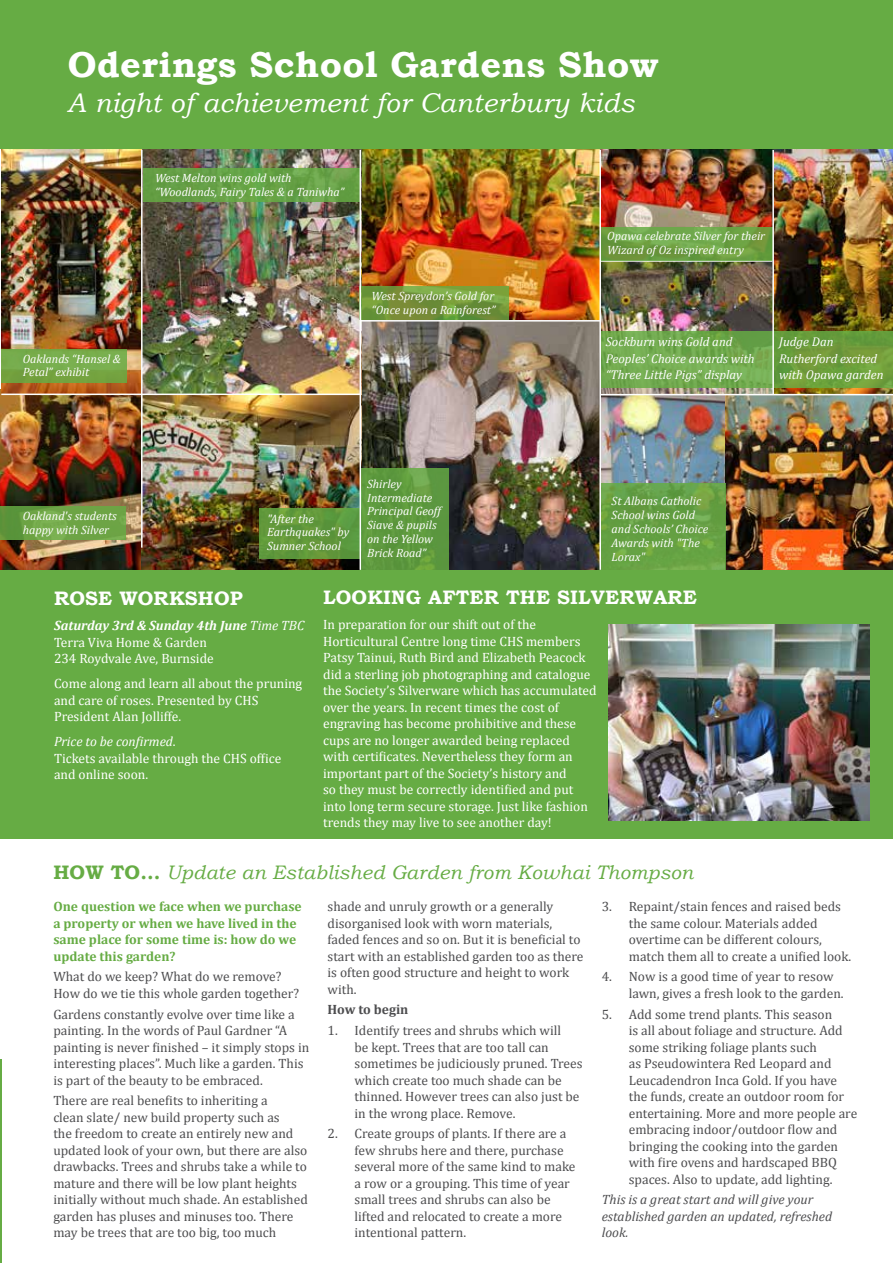
<style>
.page{position:relative;width:893px;height:1263px;background:#fff}
.page>*{position:absolute;margin:0;border:0;box-sizing:border-box;transform-origin:0 0}
.t1{font:700 36px "Bookman Old Style";letter-spacing:.01em;color:#fff}
.t2{font:italic 27px "Bookman Old Style";letter-spacing:.01em;color:#fff}
.t3{font:italic 19.5px "Bookman Old Style";letter-spacing:.01em;color:#66ac44}
.t4{font:700 19.5px "Bookman Old Style";letter-spacing:.01em;color:#fff}
.t5{font:13.5px/16.5px "Cambria";color:#4d4d4f}
.t6{font:13.5px/16.5px "Cambria";color:#fff}
.t7{font:700 13.5px/16.5px "Cambria";color:#66ac44}
.t8{font:italic 13.5px/16.5px "Cambria";color:#4d4d4f}
.t9{font:700 13.5px "Cambria";color:#4d4d4f}
.t10{font:italic 12.75px/16.5px "Cambria";color:#fff}
.t11{font:italic 12px/13.8px "Cambria";color:#fff}
.s1{font-weight:700;font-style:normal}
.s2{font-weight:700;font-style:italic}
.s3{font-style:italic}
</style>
<div class="page">
<div style="left:0;top:570px;width:893px;height:269px;background:#66ac44"></div>
<div style="left:0;top:0;width:893px;height:149px;background:#66ac44"></div>
<img style="left:0;top:389px;width:142px;height:181px">
<svg style="left:0;top:507px;width:126px;height:33px;background:#6ca345"></svg>
<img style="left:601px;top:395px;width:125px;height:88px">
<img style="left:601px;top:262px;width:171px;height:132px">
<img style="left:361px;top:150px;width:238px;height:170px">
<img style="left:774px;top:150px;width:119px;height:244px">
<img style="left:361px;top:322px;width:238px;height:248px">
<img style="left:142px;top:150px;width:218px;height:420px">
<img style="left:1px;top:150px;width:140px;height:244px">
<img style="left:726px;top:395px;width:167px;height:175px">
<img style="left:601px;top:150px;width:171px;height:110px">
<hr style="left:1px;top:394px;width:359px;height:1px;background:#fff">
<hr style="left:141px;top:150px;width:2px;height:398px;background:#fff">
<div style="left:259px;top:509px;width:101px;height:50px;background:#60993b"></div>
<svg style="left:361px;top:468px;width:88px;height:102px;background:#5e9a3f"></svg>
<svg style="left:601px;top:332px;width:292px;height:56px;background:#6fa447"></svg>
<svg style="left:601px;top:483px;width:125px;height:87px;background:#67a144"></svg>
<svg style="left:602px;top:227px;width:170px;height:34px;background:#6ea145"></svg>
<svg style="left:361px;top:287px;width:148px;height:33px;background:#72973b"></svg>
<div style="left:1px;top:349px;width:126px;height:33px;background:linear-gradient(to right,#75a847,#78ac4a)"></div>
<div style="left:143px;top:168px;width:217px;height:34px;background:linear-gradient(to right,#639f44,#69a549)"></div>
<img style="left:609px;top:624px;width:261px;height:196px">
<hr style="left:0;top:1059px;width:1px;height:204px;background:#66ac44">
<hr style="left:772px;top:150px;width:2px;height:245px;background:#fff">
<h1 class="t1" style="left:68px;top:39px;width:592px">Oderings School Gardens Show</h1>
<h2 class="t2" style="left:67px;top:84px;width:569px">A night of achievement for Canterbury kids</h2>
<p class="t11" style="left:155px;top:170px;width:191px">West Melton wins gold with “Woodlands, Fairy Tales &amp; a Taniwha”</p>
<p class="t11" style="left:23px;top:351px;width:100px">Oaklands “Hansel &amp;<br>Petal” exhibit</p>
<p class="t11" style="left:371px;top:289px;width:126px">West Spreydon’s Gold for “Once upon a Rainforest”</p>
<p class="t11" style="left:23px;top:509px;width:95px">Oakland's students happy with Silver</p>
<p class="t11" style="left:267px;top:511px;width:84px">"After the<br>Earthquakes" by<br>Sumner School</p>
<p class="t11" style="left:367px;top:476px;width:75px">Shirley<br>Intermediate<br>Principal Geoff<br>Siave &amp; pupils on the Yellow<br>Brick Road”</p>
<p class="t11" style="left:607px;top:229px;width:159px">Opawa celebrate Silver for their<br>Wizard of Oz inspired entry</p>
<p class="t10" style="left:606px;top:333px;width:150px">Sockburn wins Gold and<br>Peoples’ Choice awards with “Three Little Pigs” display</p>
<p class="t10" style="left:779px;top:333px;width:106px">Judge Dan<br>Rutherford excited with Opawa garden</p>
<p class="t11" style="left:612px;top:494px;width:98px">St Albans Catholic<br>School wins Gold and Schools’ Choice<br>Awards with "The<br>Lorax"</p>
<h3 class="t4" style="left:323px;top:583px;width:375px">LOOKING AFTER THE SILVERWARE</h3>
<p class="t6" style="left:323px;top:616px;width:275px">In preparation for our shift out of the Horticultural Centre long time CHS members Patsy Tainui, Ruth Bird and Elizabeth Peacock did a sterling job photographing and catalogue the Society’s Silverware which has accumulated over the years. In recent times the cost of engraving has become prohibitive and these cups are no longer awarded being replaced with certificates. Nevertheless they form an important part of the Society’s history and<br>so they must be correctly identified and put into long term secure storage. Just like fashion trends they may live to see another day!</p>
<h3 class="t3" style="left:53px;top:859px;width:641px"><span class="s1">HOW TO...</span> Update an Established Garden from Kowhai Thompson</h3>
<p class="t7" style="left:53px;top:898px;width:250px">One question we face when we purchase a property or when we have lived in the same place for some time is: how do we update this garden?</p>
<p class="t5" style="left:53px;top:968px;width:247px">What do we keep? What do we remove?<br>How do we tie this whole garden together?</p>
<p class="t5" style="left:53px;top:1006px;width:257px">Gardens constantly evolve over time like a painting. In the words of Paul Gardner “A painting is never finished – it simply stops in interesting places”. Much like a garden. This is part of the beauty to be embraced.</p>
<p class="t5" style="left:53px;top:1092px;width:256px">There are real benefits to inheriting a<br>clean slate/ new build property such as<br>the freedom to create an entirely new and updated look of your own, but there are also drawbacks. Trees and shrubs take a while to mature and there will be low plant heights initially without much shade. An established garden has pluses and minuses too. There may be trees that are too big, too much</p>
<h3 class="t4" style="left:54px;top:584px;width:190px">ROSE WORKSHOP</h3>
<p class="t6" style="left:54px;top:617px;width:252px"><span class="s2">Saturday 3rd &amp; Sunday 4th June</span> <span class="s3">Time TBC<br></span>Terra Viva Home &amp; Garden<br>234 Roydvale Ave, Burnside</p>
<p class="t6" style="left:54px;top:675px;width:250px">Come along and learn all about the pruning and care of roses. Presented by CHS<br>President Alan Jolliffe.</p>
<p class="t6" style="left:54px;top:733px;width:229px"><span class="s3">Price to be confirmed</span>.<br>Tickets available through the CHS office and online soon.</p>
<p class="t5" style="left:629px;top:898px;width:224px;text-indent:-27px">3. Repaint/stain fences and raised beds the same colour. Materials added overtime can be different colours, match them all to create a unified look.</p>
<p class="t5" style="left:629px;top:968px;width:216px;text-indent:-27px">4. Now is a good time of year to resow lawn, gives a fresh look to the garden.</p>
<p class="t5" style="left:629px;top:1006px;width:230px;text-indent:-27px">5. Add some trend plants. This season<br>is all about foliage and structure. Add some striking foliage plants such<br>as Pseudowintera Red Leopard and Leucadendron Inca Gold. If you have the funds, create an outdoor room for entertaining. More and more people are embracing indoor/outdoor flow and bringing the cooking into the garden with fire ovens and hardscaped BBQ spaces. Also to update, add lighting.</p>
<p class="t8" style="left:602px;top:1191px;width:232px">This is a great start and will give your established garden an updated, refreshed look.</p>
<p class="t5" style="left:328px;top:898px;width:257px">shade and unruly growth or a generally disorganised look with worn materials, faded fences and so on. But it is beneficial to start with an established garden too as there is often good structure and height to work with.</p>
<p class="t9" style="left:328px;top:1001px;width:82px">How to begin</p>
<p class="t5" style="left:355px;top:1022px;width:230px;text-indent:-27px">1. Identify trees and shrubs which will<br>be kept. Trees that are too tall can sometimes be judiciously pruned. Trees which create too much shade can be thinned. However trees can also just be in the wrong place. Remove.</p>
<p class="t5" style="left:355px;top:1125px;width:222px;text-indent:-27px">2. Create groups of plants. If there are a few shrubs here and there, purchase several more of the same kind to make a row or a grouping. This time of year small trees and shrubs can also be lifted and relocated to create a more intentional pattern.</p>
</div>
